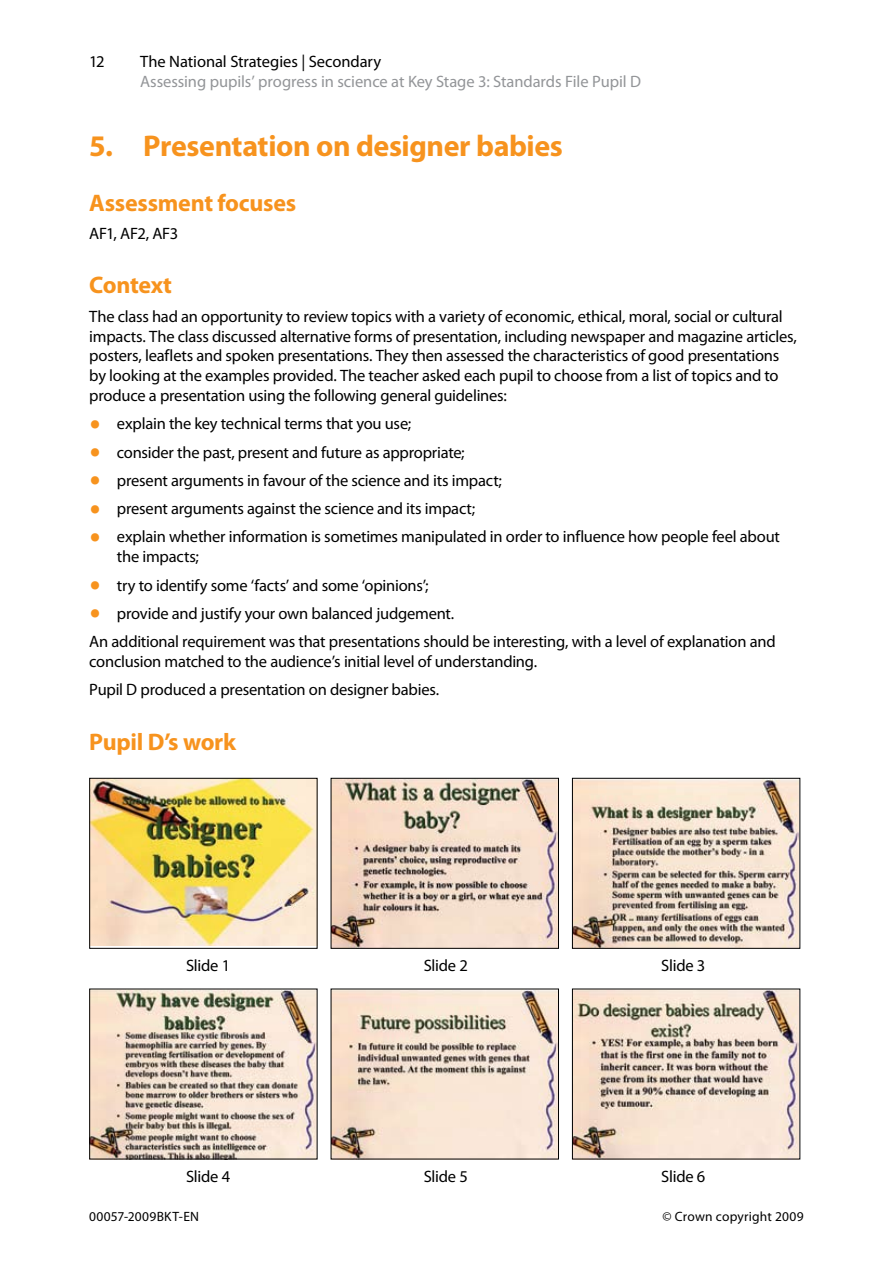
<style>
.page{position:relative;width:893px;height:1263px;background:#fff}
.page>*{position:absolute;margin:0;border:0;box-sizing:border-box;transform-origin:0 0}
.sect1_title{font:700 30px "Myriad Pro";letter-spacing:-.015em;color:#f7931e}
.sect2_title{font:700 24px "Myriad Pro";letter-spacing:-.01em;color:#f7931e}
.para{font:16.5px/19.8px "Myriad Pro";letter-spacing:-.015em;color:#000}
.itemizedlist_1{font:16.5px/19.8px "Myriad Pro";letter-spacing:-.015em;color:#000}
.t1{font:16.5px "Myriad Pro";letter-spacing:-.005em;color:#939598}
.t2{font:13.5px "Myriad Pro";letter-spacing:.015em;color:#000}
.s1{font-family:"Minion Pro";font-weight:700;font-size:30px;color:#f7931e}
</style>
<div class="page">
<img style="left:91px;top:780px;width:224px;height:165px">
<div style="left:89px;top:778px;width:228px;height:171px;border:1px solid #000"></div>
<img style="left:333px;top:780px;width:224px;height:167px">
<div style="left:331px;top:778px;width:228px;height:171px;border:1px solid #000"></div>
<img style="left:574px;top:780px;width:224px;height:167px">
<div style="left:572px;top:778px;width:228px;height:171px;border:1px solid #000"></div>
<img style="left:91px;top:991px;width:224px;height:166px">
<img style="left:333px;top:991px;width:224px;height:166px">
<img style="left:574px;top:991px;width:224px;height:166px">
<p class="para" style="left:89px;top:51px;width:17px">12</p>
<p class="para" style="left:140px;top:51px;width:243px">The National Strategies | Secondary</p>
<p class="t1" style="left:140px;top:71px;width:503px">Assessing pupils’ progress in science at Key Stage 3: Standards File Pupil D</p>
<p class="sect1_title" style="left:89px;top:127px;width:475px">5. Presentation on designer babies</p>
<p class="sect2_title" style="left:89px;top:187px;width:208px">Assessment focuses</p>
<p class="para" style="left:89px;top:223px;width:90px">AF1, AF2, AF3</p>
<p class="sect2_title" style="left:89px;top:270px;width:84px">Context</p>
<p class="para" style="left:89px;top:306px;width:709px">The class had an opportunity to review topics with a variety of economic, ethical, moral, social or cultural impacts. The class discussed alternative forms of presentation, including newspaper and magazine articles, posters, leaflets and spoken presentations. They then assessed the characteristics of good presentations by looking at the examples provided. The teacher asked each pupil to choose from a list of topics and to produce a presentation using the following general guidelines:</p>
<p class="itemizedlist_1" style="left:89px;top:413px;width:323px"><span class="s1">•</span> explain the key technical terms that you use;</p>
<p class="itemizedlist_1" style="left:89px;top:442px;width:377px"><span class="s1">•</span> consider the past, present and future as appropriate;</p>
<p class="itemizedlist_1" style="left:89px;top:470px;width:414px"><span class="s1">•</span> present arguments in favour of the science and its impact;</p>
<p class="itemizedlist_1" style="left:89px;top:498px;width:387px"><span class="s1">•</span> present arguments against the science and its impact;</p>
<p class="itemizedlist_1" style="left:117px;top:527px;width:665px;text-indent:-28px"><span class="s1">•</span> explain whether information is sometimes manipulated in order to influence how people feel about the impacts;</p>
<p class="itemizedlist_1" style="left:89px;top:575px;width:341px"><span class="s1">•</span> try to identify some ‘facts’ and some ‘opinions’;</p>
<p class="itemizedlist_1" style="left:89px;top:603px;width:367px"><span class="s1">•</span> provide and justify your own balanced judgement.</p>
<p class="para" style="left:89px;top:631px;width:688px">An additional requirement was that presentations should be interesting, with a level of explanation and conclusion matched to the audience’s initial level of understanding.</p>
<p class="para" style="left:89px;top:680px;width:351px">Pupil D produced a presentation on designer babies.</p>
<p class="sect2_title" style="left:89px;top:726px;width:148px">Pupil D’s work</p>
<p class="para" style="left:186px;top:955px;width:46px">Slide 1</p>
<p class="para" style="left:424px;top:955px;width:46px">Slide 2</p>
<p class="para" style="left:661px;top:955px;width:46px">Slide 3</p>
<p class="para" style="left:186px;top:1166px;width:46px">Slide 4</p>
<p class="para" style="left:424px;top:1166px;width:46px">Slide 5</p>
<p class="para" style="left:661px;top:1166px;width:46px">Slide 6</p>
<p class="t2" style="left:89px;top:1208px;width:111px">00057-2009BKT-EN</p>
<p class="t2" style="left:663px;top:1208px;width:143px">© Crown copyright 2009</p>
</div>
